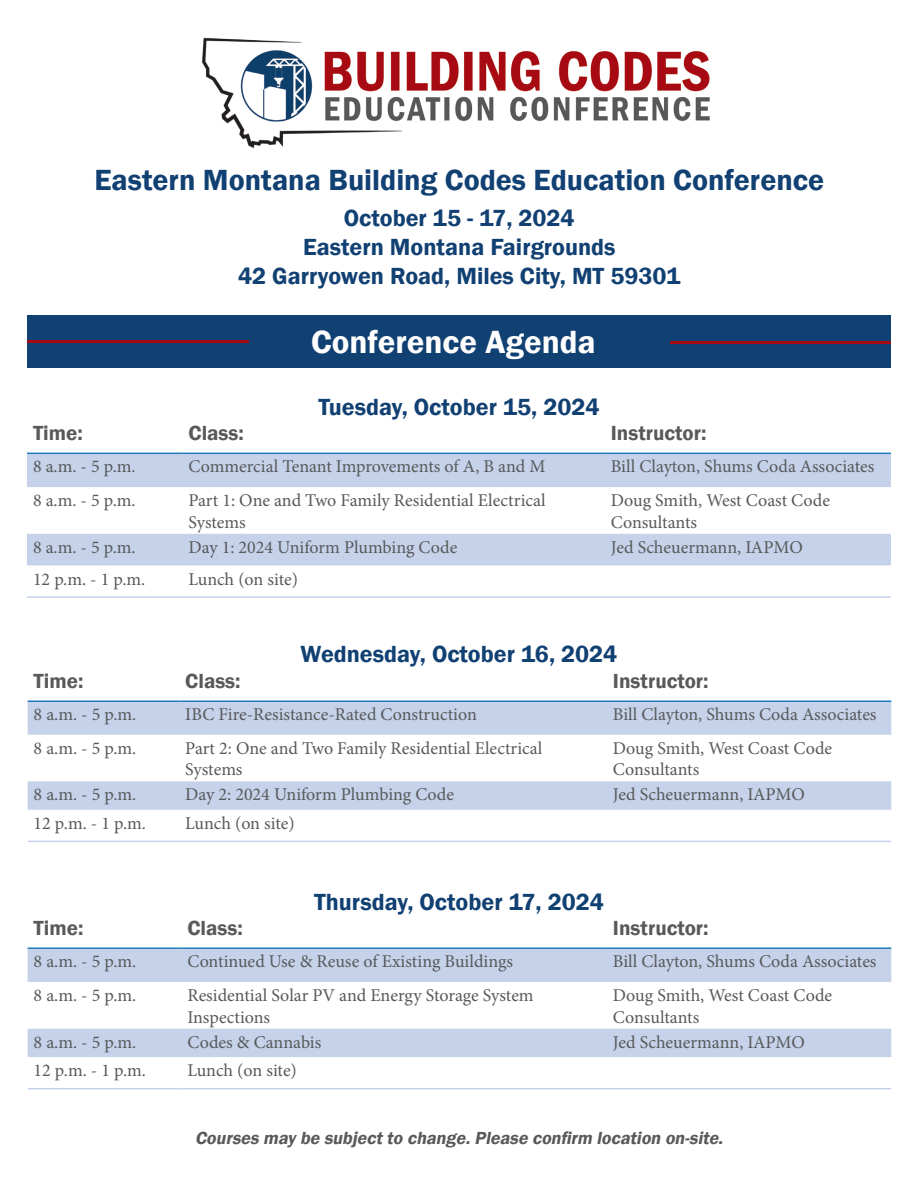
<style>
.page{position:relative;width:918px;height:1188px;background:#fff}
.page>*{position:absolute;margin:0;border:0;box-sizing:border-box;transform-origin:0 0}
.t1{font:600 33px "Franklin Gothic";color:#fff}
.t2{font:600 30px "Franklin Gothic";color:#114073}
.t3{font:600 24px "Franklin Gothic";color:#114073}
.t4{font:600 21px "Franklin Gothic";color:#58595b}
.t5{font:18px/21.6px "Minion Pro";color:#58595b}
.t6{font:italic 600 18px "Franklin Gothic";color:#58595b}
</style>
<div class="page">
<img style="left:202px;top:37px;width:508px;height:112px">
<svg style="left:27px;top:454px;width:864px;height:111px;fill:#c5d2e9"></svg>
<hr style="left:27px;top:453px;width:156px;height:1px;background:#207cbb">
<hr style="left:183px;top:453px;width:422px;height:1px;background:#207cbb">
<hr style="left:605px;top:453px;width:286px;height:1px;background:#207cbb">
<hr style="left:27px;top:596px;width:156px;height:2px;background:#c5d2e9">
<hr style="left:183px;top:596px;width:422px;height:2px;background:#c5d2e9">
<hr style="left:605px;top:596px;width:286px;height:2px;background:#c5d2e9">
<svg style="left:28px;top:702px;width:863px;height:108px;fill:#c5d2e9"></svg>
<hr style="left:28px;top:700px;width:151px;height:2px;background:#207cbb">
<hr style="left:179px;top:700px;width:428px;height:2px;background:#207cbb">
<hr style="left:607px;top:700px;width:284px;height:2px;background:#207cbb">
<hr style="left:28px;top:841px;width:151px;height:1px;background:#c5d2e9">
<hr style="left:179px;top:841px;width:428px;height:1px;background:#c5d2e9">
<hr style="left:607px;top:841px;width:284px;height:1px;background:#c5d2e9">
<svg style="left:28px;top:949px;width:863px;height:108px;fill:#c5d2e9"></svg>
<hr style="left:28px;top:947px;width:153px;height:2px;background:#207cbb">
<hr style="left:181px;top:947px;width:426px;height:2px;background:#207cbb">
<hr style="left:607px;top:947px;width:284px;height:2px;background:#207cbb">
<hr style="left:28px;top:1088px;width:153px;height:1px;background:#c5d2e9">
<hr style="left:181px;top:1088px;width:426px;height:1px;background:#c5d2e9">
<hr style="left:607px;top:1088px;width:284px;height:1px;background:#c5d2e9">
<div style="left:27px;top:315px;width:864px;height:53px;background:#114073"></div>
<hr style="left:27px;top:340px;width:222px;height:3px;background:#a70a12">
<hr style="left:671px;top:341px;width:220px;height:3px;background:#a70a12">
<p class="t2" style="left:94px;top:162px;width:731px">Eastern Montana Building Codes Education Conference</p>
<p class="t3" style="left:344px;top:204px;width:232px">October 15 - 17, 2024</p>
<p class="t3" style="left:303px;top:232px;width:314px">Eastern Montana Fairgrounds</p>
<p class="t3" style="left:238px;top:261px;width:444px">42 Garryowen Road, Miles City, MT 59301</p>
<p class="t1" style="left:311px;top:321px;width:286px">Conference Agenda</p>
<p class="t3" style="left:318px;top:392px;width:283px">Tuesday, October 15, 2024</p>
<p class="t4" style="left:33px;top:420px;width:51px">Time:</p>
<p class="t4" style="left:189px;top:420px;width:57px">Class:</p>
<p class="t4" style="left:611px;top:420px;width:97px">Instructor:</p>
<p class="t5" style="left:33px;top:456px;width:104px">8 a.m. - 5 p.m.</p>
<p class="t5" style="left:189px;top:456px;width:358px">Commercial Tenant Improvements of A, B and M</p>
<p class="t5" style="left:611px;top:456px;width:265px">Bill Clayton, Shums Coda Associates</p>
<p class="t5" style="left:33px;top:490px;width:104px">8 a.m. - 5 p.m.</p>
<p class="t5" style="left:189px;top:490px;width:359px">Part 1: One and Two Family Residential Electrical<br>Systems</p>
<p class="t5" style="left:611px;top:490px;width:221px">Doug Smith, West Coast Code<br>Consultants</p>
<p class="t5" style="left:33px;top:536px;width:104px">8 a.m. - 5 p.m.</p>
<p class="t5" style="left:189px;top:536px;width:270px">Day 1: 2024 Uniform Plumbing Code</p>
<p class="t5" style="left:611px;top:536px;width:194px">Jed Scheuermann, IAPMO</p>
<p class="t5" style="left:33px;top:568px;width:114px">12 p.m. - 1 p.m.</p>
<p class="t5" style="left:189px;top:568px;width:111px">Lunch (on site)</p>
<p class="t3" style="left:301px;top:640px;width:318px">Wednesday, October 16, 2024</p>
<p class="t4" style="left:34px;top:669px;width:51px">Time:</p>
<p class="t4" style="left:185px;top:669px;width:57px">Class:</p>
<p class="t4" style="left:613px;top:669px;width:97px">Instructor:</p>
<p class="t5" style="left:34px;top:704px;width:104px">8 a.m. - 5 p.m.</p>
<p class="t5" style="left:185px;top:704px;width:293px">IBC Fire-Resistance-Rated Construction</p>
<p class="t5" style="left:613px;top:704px;width:265px">Bill Clayton, Shums Coda Associates</p>
<p class="t5" style="left:34px;top:737px;width:104px">8 a.m. - 5 p.m.</p>
<p class="t5" style="left:185px;top:737px;width:359px">Part 2: One and Two Family Residential Electrical<br>Systems</p>
<p class="t5" style="left:613px;top:737px;width:221px">Doug Smith, West Coast Code<br>Consultants</p>
<p class="t5" style="left:34px;top:784px;width:104px">8 a.m. - 5 p.m.</p>
<p class="t5" style="left:185px;top:784px;width:270px">Day 2: 2024 Uniform Plumbing Code</p>
<p class="t5" style="left:613px;top:784px;width:194px">Jed Scheuermann, IAPMO</p>
<p class="t5" style="left:34px;top:812px;width:114px">12 p.m. - 1 p.m.</p>
<p class="t5" style="left:185px;top:812px;width:111px">Lunch (on site)</p>
<p class="t3" style="left:314px;top:887px;width:291px">Thursday, October 17, 2024</p>
<p class="t4" style="left:34px;top:915px;width:51px">Time:</p>
<p class="t4" style="left:187px;top:915px;width:57px">Class:</p>
<p class="t4" style="left:613px;top:915px;width:97px">Instructor:</p>
<p class="t5" style="left:34px;top:951px;width:104px">8 a.m. - 5 p.m.</p>
<p class="t5" style="left:187px;top:951px;width:327px">Continued Use &amp; Reuse of Existing Buildings</p>
<p class="t5" style="left:613px;top:951px;width:265px">Bill Clayton, Shums Coda Associates</p>
<p class="t5" style="left:34px;top:985px;width:104px">8 a.m. - 5 p.m.</p>
<p class="t5" style="left:187px;top:985px;width:348px">Residential Solar PV and Energy Storage System<br>Inspections</p>
<p class="t5" style="left:613px;top:985px;width:221px">Doug Smith, West Coast Code<br>Consultants</p>
<p class="t5" style="left:34px;top:1031px;width:104px">8 a.m. - 5 p.m.</p>
<p class="t5" style="left:187px;top:1031px;width:135px">Codes &amp; Cannabis</p>
<p class="t5" style="left:613px;top:1031px;width:194px">Jed Scheuermann, IAPMO</p>
<p class="t5" style="left:34px;top:1060px;width:114px">12 p.m. - 1 p.m.</p>
<p class="t5" style="left:187px;top:1060px;width:111px">Lunch (on site)</p>
<p class="t6" style="left:195px;top:1127px;width:533px">Courses may be subjectto change.Please confirm location on-site.</p>
</div>
